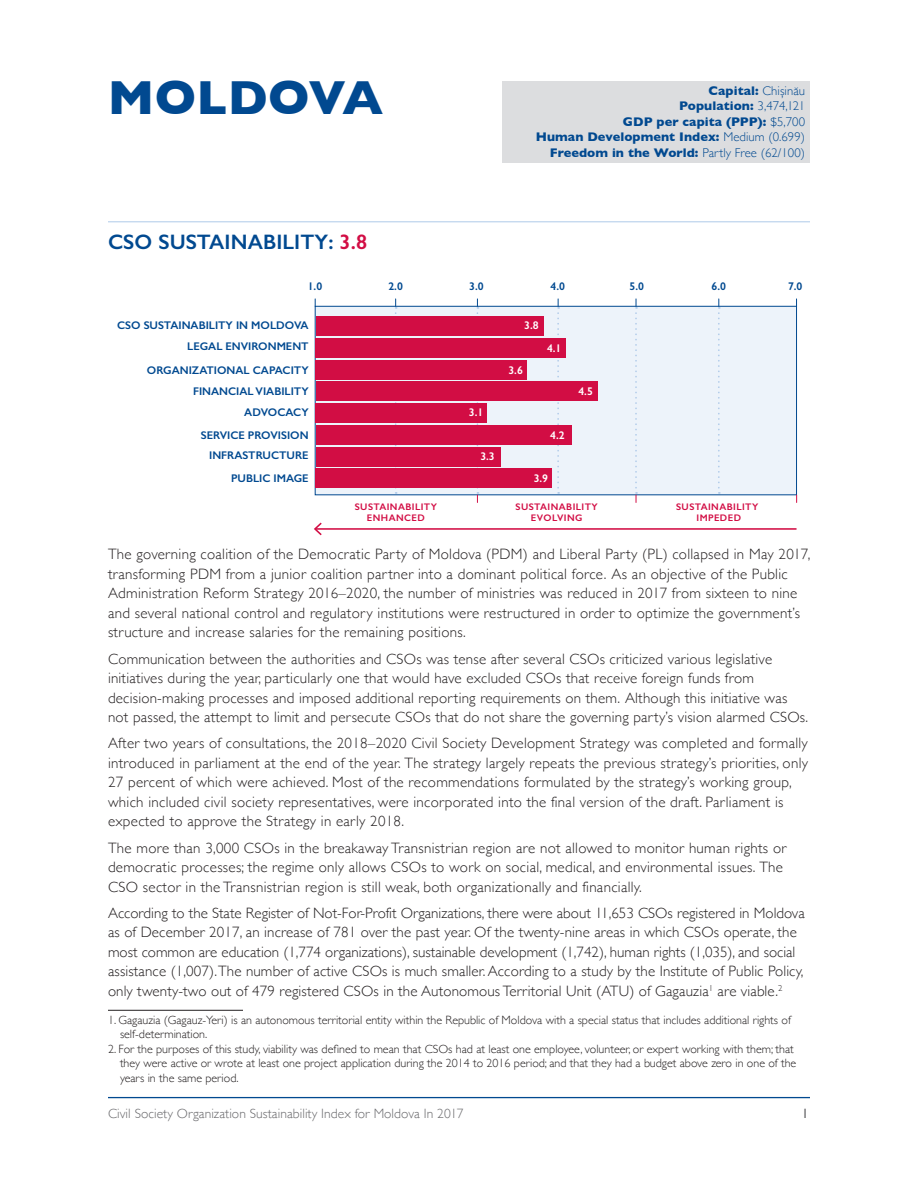
<style>
.page{position:relative;width:918px;height:1188px;background:#fff}
.page>*{position:absolute;margin:0;border:0;box-sizing:border-box;transform-origin:0 0}
.t1{font:700 48.75px "Gill Sans";letter-spacing:.005em;color:#014990}
.t2{font:600 21px "Gill Sans";letter-spacing:.005em;color:#014990}
.t3{font:300 15px/19.5px "Gill Sans";letter-spacing:.02em;color:#231f20}
.t4{font:300 13.5px "Gill Sans";letter-spacing:.005em;color:#69696c}
.t5{font:13.5px "Gill Sans";color:#69696c}
.t6{font:700 12.75px/15.6px "Gill Sans";letter-spacing:.005em;color:#014990;text-align:right}
.t7{font:300 12px/14.4px "Gill Sans";color:#231f20}
.t8{font:600 11.1px/21.8px "Gill Sans";color:#014990;text-align:right}
.t9{font:600 11.1px "Gill Sans";color:#fff}
.t10{font:600 9.6px/11.4px "Gill Sans";letter-spacing:.045em;color:#d20d44;text-align:center}
.s1{font-weight:300}
.s2{color:#d20d44}
</style>
<div class="page">
<hr style="left:108px;top:1097px;width:702px;height:1px;background:#014990">
<hr style="left:108px;top:221px;width:702px;height:1px;background:#afcae9">
<div style="left:315px;top:306px;width:482px;height:189px;background:#edf3fa"></div>
<div style="left:315px;top:306px;width:482px;height:189px;border:1px solid #014990"></div>
<svg style="left:395px;top:299px;width:2px;height:195px"></svg>
<svg style="left:477px;top:299px;width:1px;height:203px"></svg>
<svg style="left:557px;top:299px;width:2px;height:195px"></svg>
<svg style="left:635px;top:299px;width:2px;height:203px"></svg>
<svg style="left:718px;top:299px;width:2px;height:195px"></svg>
<hr style="left:316px;top:528px;width:481px;height:2px;background:#d20d44">
<svg style="left:314px;top:523px;width:8px;height:12px"></svg>
<div style="left:316px;top:316px;width:228px;height:20px;background:#d20d44"></div>
<div style="left:316px;top:338px;width:250px;height:20px;background:#d20d44"></div>
<div style="left:316px;top:360px;width:211px;height:19px;background:#d20d44"></div>
<div style="left:316px;top:382px;width:281px;height:19px;background:#d20d44"></div>
<div style="left:316px;top:403px;width:171px;height:20px;background:#d20d44"></div>
<div style="left:316px;top:425px;width:256px;height:20px;background:#d20d44"></div>
<div style="left:316px;top:447px;width:184px;height:19px;background:#d20d44"></div>
<div style="left:316px;top:469px;width:236px;height:19px;background:#d20d44"></div>
<div style="left:502px;top:81px;width:308px;height:82px;background:#dcdddf"></div>
<hr style="left:108px;top:1010px;width:135px;height:1px;background:#231f20">
<h1 class="t1" style="left:108px;top:59px;width:277px">MOLDOVA</h1>
<p class="t6" style="left:536px;top:82px;width:271px">Capital: <span class="s1">Chișinău<br></span>Population: <span class="s1">3,474,121<br></span>GDP per capita (PPP): <span class="s1">$5,700<br></span>Human Development Index: <span class="s1">Medium (0.699)<br></span>Freedom in the World: <span class="s1">Partly Free (62/100)</span></p>
<h2 class="t2" style="left:108px;top:229px;width:261px">CSO SUSTAINABILITY: <span class="s2">3.8</span></h2>
<p class="t8" style="left:308px;top:275px;width:16px">1.0</p>
<p class="t8" style="left:388px;top:275px;width:16px">2.0</p>
<p class="t8" style="left:469px;top:275px;width:16px">3.0</p>
<p class="t8" style="left:550px;top:275px;width:16px">4.0</p>
<p class="t8" style="left:630px;top:275px;width:16px">5.0</p>
<p class="t8" style="left:712px;top:275px;width:16px">6.0</p>
<p class="t8" style="left:788px;top:275px;width:16px">7.0</p>
<p class="t8" style="left:117px;top:314px;width:193px">CSO SUSTAINABILITY IN MOLDOVA<br>LEGAL ENVIRONMENT</p>
<p class="t8" style="left:147px;top:359px;width:163px">ORGANIZATIONAL CAPACITY<br>FINANCIAL VIABILITY<br>ADVOCACY<br>SERVICE PROVISION</p>
<p class="t8" style="left:209px;top:444px;width:101px;line-height:23.1px">INFRASTRUCTURE<br>PUBLIC IMAGE</p>
<p class="t9" style="left:469px;top:406px;width:16px">3.1</p>
<p class="t9" style="left:480px;top:449px;width:16px">3.3</p>
<p class="t9" style="left:524px;top:319px;width:16px">3.8</p>
<p class="t9" style="left:508px;top:363px;width:16px">3.6</p>
<p class="t9" style="left:547px;top:341px;width:16px">4.1</p>
<p class="t9" style="left:578px;top:385px;width:16px">4.5</p>
<p class="t9" style="left:550px;top:428px;width:16px">4.2</p>
<p class="t9" style="left:534px;top:472px;width:16px">3.9</p>
<p class="t10" style="left:355px;top:500px;width:84px">SUSTAINABILITY<br>ENHANCED</p>
<p class="t10" style="left:516px;top:500px;width:84px">SUSTAINABILITY<br>EVOLVING</p>
<p class="t10" style="left:676px;top:500px;width:84px">SUSTAINABILITY<br>IMPEDED</p>
<p class="t3" style="left:108px;top:544px;width:704px">The governing coalition of the Democratic Party of Moldova (PDM) and Liberal Party (PL) collapsed in May 2017, transforming PDM from a junior coalition partner into a dominant political force. As an objective of the Public Administration Reform Strategy 2016–2020, the number of ministries was reduced in 2017 from sixteen to nine and several national control and regulatory institutions were restructured in order to optimize the government’s structure and increase salaries for the remaining positions.</p>
<p class="t3" style="left:108px;top:648px;width:702px">Communication between the authorities and CSOs was tense after several CSOs criticized various legislative initiatives during the year, particularly one that would have excluded CSOs that receive foreign funds from decision-making processes and imposed additional reporting requirements on them. Although this initiative was not passed, the attempt to limit and persecute CSOs that do not share the governing party’s vision alarmed CSOs.</p>
<p class="t3" style="left:108px;top:733px;width:701px">After two years of consultations, the 2018–2020 Civil Society Development Strategy was completed and formally introduced in parliament at the end of the year. The strategy largely repeats the previous strategy’s priorities, only 27 percent of which were achieved. Most of the recommendations formulated by the strategy’s working group, which included civil society representatives, were incorporated into the final version of the draft. Parliament is expected to approve the Strategy in early 2018.</p>
<p class="t3" style="left:108px;top:837px;width:680px">The more than 3,000 CSOs in the breakaway Transnistrian region are not allowed to monitor human rights or democratic processes; the regime only allows CSOs to work on social, medical, and environmental issues. The<br>CSO sector in the Transnistrian region is still weak, both organizationally and financially.</p>
<p class="t3" style="left:108px;top:903px;width:698px">According to the State Register of Not-For-Profit Organizations, there were about 11,653 CSOs registered in Moldova as of December 2017, an increase of 781 over the past year. Of the twenty-nine areas in which CSOs operate, the most common are education (1,774 organizations), sustainable development (1,742), human rights (1,035), and social assistance (1,007). The number of active CSOs is much smaller. According to a study by the Institute of Public Policy, only twenty-two out of 479 registered CSOs in the Autonomous Territorial Unit (ATU) of Gagauzia<sup>1</sup> are viable.<sup>2</sup></p>
<p class="t7" style="left:120px;top:1012px;width:672px;text-indent:-12px">1. Gagauzia (Gagauz-Yeri) is an autonomous territorial entity within the Republic of Moldova with a special status that includes additional rights of self-determination.</p>
<p class="t7" style="left:120px;top:1041px;width:678px;text-indent:-12px">2. For the purposes of this study, viability was defined to mean that CSOs had at least one employee, volunteer, or expert working with them; that they were active or wrote at least one project application during the 2014 to 2016 period; and that they had a budget above zero in one of the years in the same period.</p>
<p class="t4" style="left:108px;top:1103px;width:357px">Civil Society Organization Sustainability Index for Moldova In 2017</p>
<p class="t5" style="left:802px;top:1106px;width:8px">1</p>
</div>
